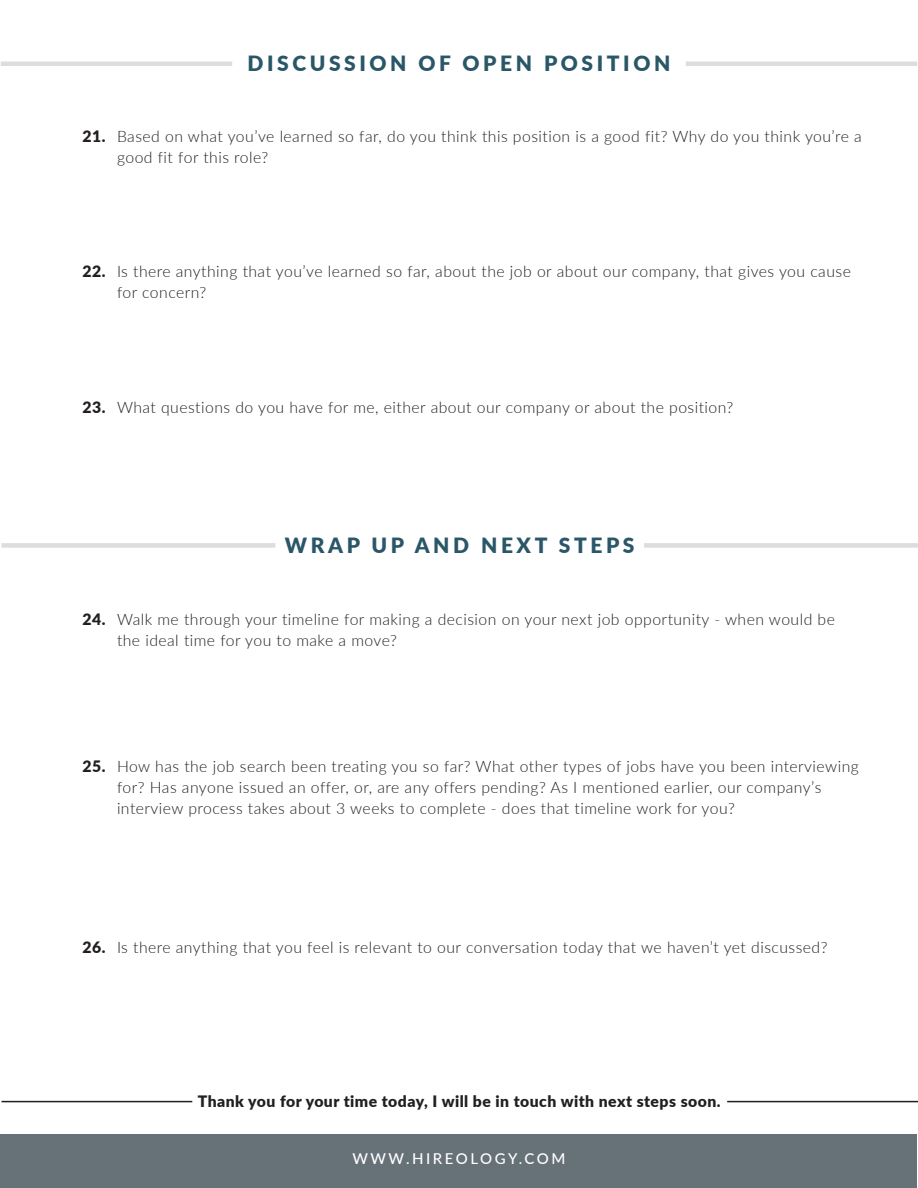
<style>
.page{position:relative;width:918px;height:1188px;background:#fff}
.page>*{position:absolute;margin:0;border:0;box-sizing:border-box;transform-origin:0 0}
.t1{font:900 21px "Lato";letter-spacing:.17em;color:#2a5768}
.t2{font:300 15.75px "Lato";letter-spacing:.03em;color:#231f20}
.t3{font:900 15.75px "Lato";letter-spacing:.03em;color:#231f20}
.t4{font:500 15px "Lato";letter-spacing:.17em;color:#fff}
</style>
<div class="page">
<div style="left:1px;top:1134px;width:916px;height:53px;background:#677178"></div>
<hr style="left:1px;top:62px;width:231px;height:4px;background:#dcdddf">
<div style="left:2px;top:543px;width:273px;height:5px;background:#dcdddf"></div>
<hr style="left:686px;top:62px;width:231px;height:4px;background:#dcdddf">
<div style="left:644px;top:543px;width:274px;height:5px;background:#dcdddf"></div>
<hr style="left:727px;top:1101px;width:191px;height:1px;background:#231f20">
<hr style="left:2px;top:1101px;width:190px;height:1px;background:#231f20">
<p class="t1" style="left:248px;top:47px;width:424px">DISCUSSION OF OPEN POSITION</p>
<p class="t3" style="left:82px;top:124px;width:24px">21.</p>
<p class="t2" style="left:117px;top:125px;width:746px">Based on what you’ve learned so far, do you think this position is a good fit? Why do you think you’re a</p>
<p class="t2" style="left:117px;top:146px;width:153px">good fit for this role?</p>
<p class="t3" style="left:82px;top:259px;width:24px">22.</p>
<p class="t2" style="left:117px;top:260px;width:735px">Is there anything that you’ve learned so far, about the job or about our company, that gives you cause</p>
<p class="t2" style="left:117px;top:281px;width:91px">for concern?</p>
<p class="t3" style="left:82px;top:396px;width:24px">23.</p>
<p class="t2" style="left:117px;top:397px;width:618px">What questions do you have for me, either about our company or about the position?</p>
<p class="t1" style="left:285px;top:529px;width:351px">WRAP UP AND NEXT STEPS</p>
<p class="t3" style="left:82px;top:607px;width:24px">24.</p>
<p class="t2" style="left:117px;top:608px;width:719px">Walk me through your timeline for making a decision on your next job opportunity - when would be</p>
<p class="t2" style="left:117px;top:629px;width:281px">the ideal time for you to make a move?</p>
<p class="t3" style="left:82px;top:755px;width:24px">25.</p>
<p class="t2" style="left:117px;top:756px;width:743px">How has the job search been treating you so far? What other types of jobs have you been interviewing</p>
<p class="t2" style="left:117px;top:777px;width:706px">for? Has anyone issued an offer, or, are any offers pending? As I mentioned earlier, our company’s</p>
<p class="t2" style="left:117px;top:798px;width:619px">interview process takes about 3 weeks to complete - does that timeline work for you?</p>
<p class="t3" style="left:82px;top:935px;width:24px">26.</p>
<p class="t2" style="left:117px;top:936px;width:712px">Is there anything that you feel is relevant to our conversation today that we haven’t yet discussed?</p>
<p class="t3" style="left:198px;top:1090px;width:524px">Thank you for your time today, I will be in touch with next steps soon.</p>
<p class="t4" style="left:352px;top:1148px;width:215px">WWW.HIREOLOGY.COM</p>
</div>
